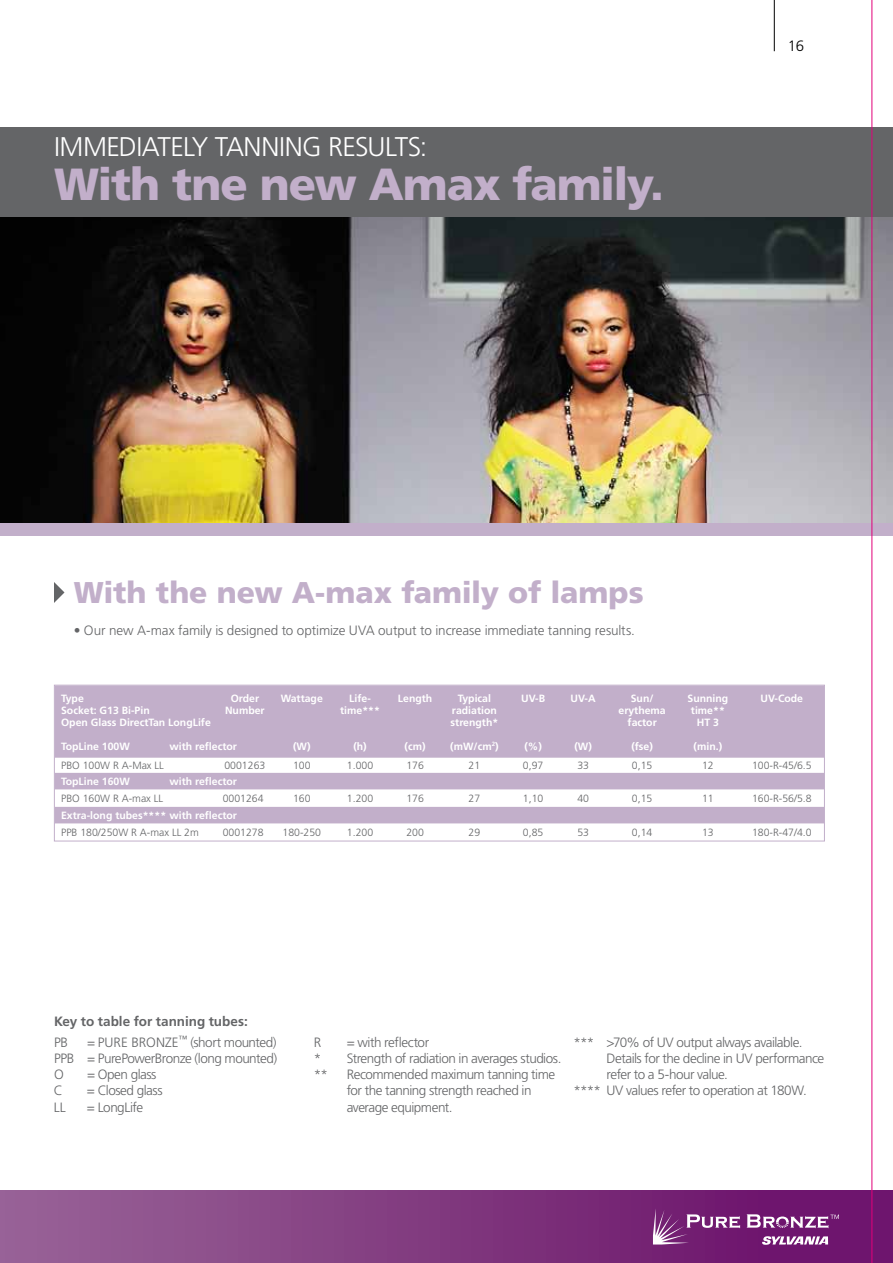
<style>
.page{position:relative;width:893px;height:1263px;background:#fff}
.page>*{position:absolute;margin:0;border:0;box-sizing:border-box;transform-origin:0 0}
.t1{font:900 45px "Frutiger LT Std";letter-spacing:-.03em;color:#c2afca}
.t2{font:900 30px "Frutiger LT Std";letter-spacing:-.005em;color:#c2afca}
.t3{font:300 27px "Frutiger LT Std";letter-spacing:-.02em;color:#fff}
.t4{font:300 15px "Frutiger LT Std";color:#000}
.t5{font:300 13.5px/16.2px "Frutiger LT Std";letter-spacing:-.035em;color:#646567}
.t6{font:300 13.5px "Frutiger LT Std";letter-spacing:-.01em;color:#646567}
.t7{font:700 13.5px "Frutiger LT Std";color:#646567}
.t8{font:700 10.5px/12px "Frutiger LT Std";color:#fff;text-align:center}
.t9{font:300 10.5px "Frutiger LT Std";color:#646567}
</style>
<div class="page">
<img style="left:0;top:217px;width:893px;height:306px">
<div style="left:0;top:523px;width:893px;height:13px;background:#c2afca"></div>
<hr style="left:774px;top:0;width:1px;height:51px;background:#000">
<div style="left:0;top:128px;width:893px;height:89px;background:#646567"></div>
<div style="left:56px;top:687px;width:767px;height:71px;background:#c2afca"></div>
<svg style="left:56px;top:772px;width:767px;height:52px;fill:#c2afca"></svg>
<div style="left:54px;top:685px;width:771px;height:156px;border:1px solid #c2afca"></div>
<svg style="left:54px;top:582px;width:11px;height:21px"></svg>
<div style="left:0;top:1191px;width:893px;height:72px;background:linear-gradient(to right,#986496,#690c68)"></div>
<svg style="left:653px;top:1208px;width:186px;height:37px;background:#8c468c"></svg>
<hr style="left:872px;top:0;width:1px;height:1263px;background:#e2007a">
<h3 class="t3" style="left:54px;top:132px;width:375px">Immediately Tanni ng results:</h3>
<h1 class="t1" style="left:54px;top:157px;width:611px">With tne new Amax family.</h1>
<p class="t4" style="left:788px;top:38px;width:18px">16</p>
<h2 class="t2" style="left:74px;top:574px;width:571px">With the new A-max family of lamps</h2>
<p class="t6" style="left:74px;top:623px;width:563px">• Our new A-max family is designed to optimize UVA output to increase immediate tanning results.</p>
<p class="t8" style="left:340px;top:692px;width:41px">Life&shy;time***</p>
<p class="t8" style="left:353px;top:740px;width:15px">(h)</p>
<p class="t8" style="left:225px;top:692px;width:41px">Order<br>Number</p>
<p class="t8" style="left:281px;top:692px;width:44px">Wattage</p>
<p class="t8" style="left:293px;top:740px;width:19px">(W)</p>
<p class="t8" style="left:398px;top:692px;width:36px">Length</p>
<p class="t8" style="left:405px;top:740px;width:22px">(cm)</p>
<p class="t8" style="left:451px;top:692px;width:49px">Typical radiation strength*</p>
<p class="t8" style="left:450px;top:740px;width:50px">(mW/cm<sup>2</sup>)</p>
<p class="t8" style="left:760px;top:692px;width:44px">UV-Code</p>
<p class="t8" style="left:687px;top:692px;width:42px">Sunning time**<br>HT 3</p>
<p class="t8" style="left:694px;top:740px;width:30px">(min.)</p>
<p class="t8" style="left:619px;top:692px;width:49px">Sun/ erythema factor</p>
<p class="t8" style="left:631px;top:740px;width:23px">(fse)</p>
<p class="t8" style="left:61px;top:692px;width:151px;text-align:left">Type<br>Socket: G13 Bi-Pin<br>Open Glass DirectTan LongLife</p>
<p class="t8" style="left:61px;top:740px;width:70px">TopLine 100W</p>
<p class="t8" style="left:521px;top:692px;width:25px">UV-B</p>
<p class="t8" style="left:524px;top:740px;width:19px">(%)</p>
<p class="t8" style="left:571px;top:692px;width:27px">UV-A</p>
<p class="t8" style="left:574px;top:740px;width:19px">(W)</p>
<p class="t8" style="left:169px;top:740px;width:69px">with reflector</p>
<p class="t8" style="left:169px;top:775px;width:69px">with reflector</p>
<p class="t9" style="left:61px;top:760px;width:99px">PBO 100W R A-Max LL</p>
<p class="t9" style="left:224px;top:760px;width:42px">0001263</p>
<p class="t9" style="left:293px;top:760px;width:19px">100</p>
<p class="t9" style="left:347px;top:760px;width:28px">1.000</p>
<p class="t9" style="left:406px;top:760px;width:19px">176</p>
<p class="t9" style="left:469px;top:760px;width:13px">21</p>
<p class="t9" style="left:523px;top:760px;width:22px">0,97</p>
<p class="t9" style="left:577px;top:760px;width:13px">33</p>
<p class="t9" style="left:632px;top:760px;width:22px">0,15</p>
<p class="t9" style="left:702px;top:760px;width:13px">12</p>
<p class="t9" style="left:752px;top:760px;width:61px">100-R-45/6.5</p>
<p class="t8" style="left:61px;top:775px;width:70px">TopLine 160W</p>
<p class="t9" style="left:61px;top:792px;width:98px">PBO 160W R A-max LL</p>
<p class="t9" style="left:223px;top:792px;width:42px">0001264</p>
<p class="t9" style="left:293px;top:792px;width:19px">160</p>
<p class="t9" style="left:347px;top:792px;width:28px">1.200</p>
<p class="t9" style="left:406px;top:792px;width:19px">176</p>
<p class="t9" style="left:469px;top:792px;width:13px">27</p>
<p class="t9" style="left:523px;top:792px;width:22px">1,10</p>
<p class="t9" style="left:577px;top:792px;width:13px">40</p>
<p class="t9" style="left:632px;top:792px;width:22px">0,15</p>
<p class="t9" style="left:702px;top:792px;width:13px">11</p>
<p class="t9" style="left:752px;top:792px;width:61px">160-R-56/5.8</p>
<p class="t8" style="left:61px;top:809px;width:177px">Extra-long tubes**** with reflector</p>
<p class="t9" style="left:61px;top:826px;width:139px">PPB 180/250W R A-max LL 2m</p>
<p class="t9" style="left:223px;top:826px;width:42px">0001278</p>
<p class="t9" style="left:283px;top:826px;width:40px">180-250</p>
<p class="t9" style="left:347px;top:826px;width:28px">1.200</p>
<p class="t9" style="left:406px;top:826px;width:19px">200</p>
<p class="t9" style="left:469px;top:826px;width:13px">29</p>
<p class="t9" style="left:523px;top:826px;width:22px">0,85</p>
<p class="t9" style="left:577px;top:826px;width:13px">53</p>
<p class="t9" style="left:632px;top:826px;width:22px">0,14</p>
<p class="t9" style="left:702px;top:826px;width:13px">13</p>
<p class="t9" style="left:752px;top:826px;width:61px">180-R-47/4.0</p>
<p class="t7" style="left:54px;top:1014px;width:195px">Key to table for tanning tubes:</p>
<p class="t5" style="left:54px;top:1034px;width:15px">PB</p>
<p class="t5" style="left:87px;top:1034px;width:26px">= PURE</p>
<p class="t5" style="left:131px;top:1034px;width:17px">BRONZE</p>
<p class="t5" style="left:54px;top:1034px;width:225px;text-align:justify;text-indent:124px"><sup>™</sup> (short mounted)<br>PPB = PurePowerBronze (long mounted)<br>O</p>
<p class="t5" style="left:87px;top:1067px;width:71px">= Open glass</p>
<p class="t5" style="left:54px;top:1083px;width:11px">C</p>
<p class="t5" style="left:87px;top:1083px;width:77px">= Closed glass</p>
<p class="t5" style="left:54px;top:1099px;width:5px">LL</p>
<p class="t5" style="left:87px;top:1099px;width:58px">= LongLife</p>
<p class="t5" style="left:314px;top:1034px;width:249px;text-indent:33px">= with reflector<br>* Strength of radiation in averages studios. ** R</p>
<p class="t5" style="left:314px;top:1034px;width:9px">R</p>
<p class="t5" style="left:347px;top:1067px;width:210px;text-indent:7px">ecommended maximum tanning time for the tanning strength reached in average equipment.</p>
<p class="t5" style="left:573px;top:1034px;width:230px">*** &gt;70% of UV output always available.</p>
<p class="t5" style="left:606px;top:1050px;width:219px">Details for the decline in UV performance</p>
<p class="t5" style="left:606px;top:1067px;width:123px">refer to a 5-hour value.</p>
<p class="t5" style="left:573px;top:1083px;width:235px">**** UV values refer to operation at 180W.</p>
</div>
